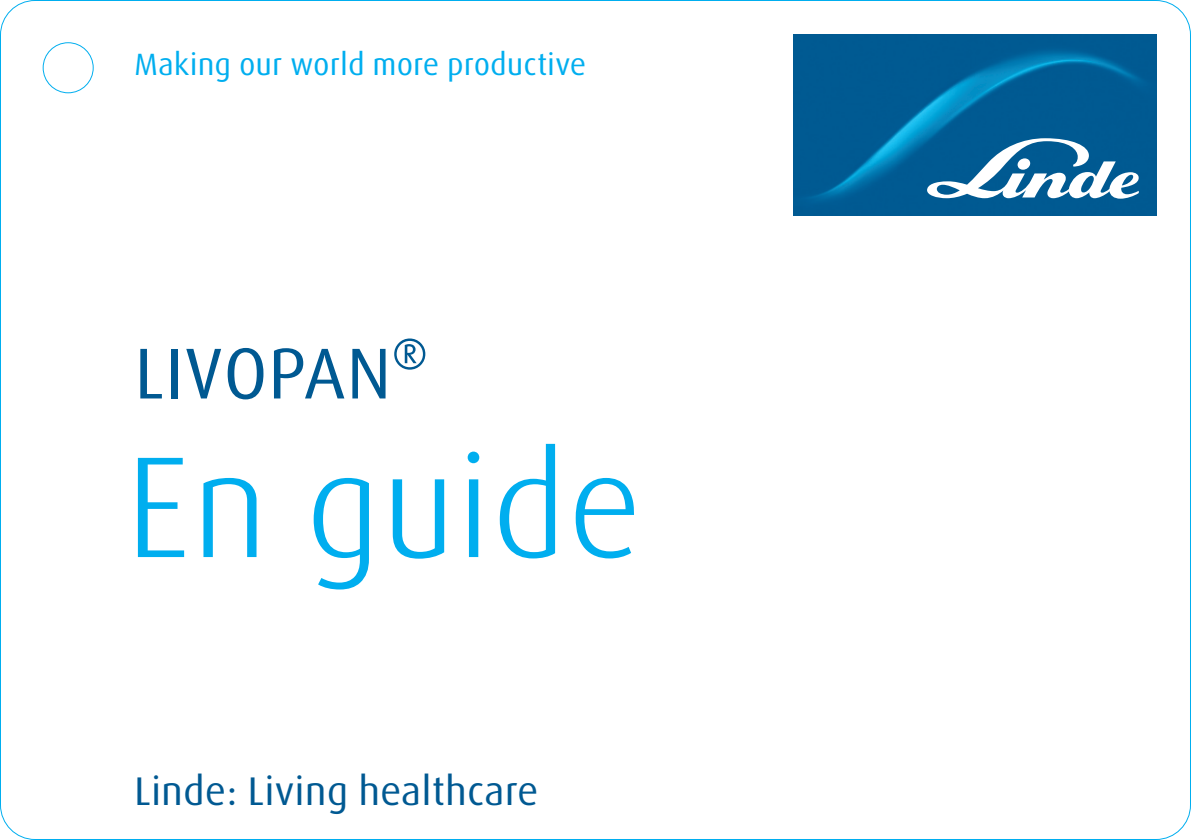
<style>
.page{position:relative;width:1191px;height:840px;background:#fff}
.page>*{position:absolute;margin:0;border:0;box-sizing:border-box;transform-origin:0 0}
.t1{font:300 144px "Linde Dax Global";color:#00aeef}
.t2{font:72px "Linde Dax Global";color:#005992}
.t3{font:40px "Linde Dax Global";color:#005992}
.t4{font:30.8px "Linde Dax Global";color:#00aeef}
</style>
<div class="page">
<div style="left:43px;top:42px;width:51px;height:51px;border:2px solid #00aeef;border-radius:50%"></div>
<img style="left:794px;top:34px;width:363px;height:181px">
<svg style="left:927px;top:138px;width:212px;height:60px"></svg>
<p class="t4" style="left:134px;top:51px;width:454px">Making our world more productive</p>
<p class="t2" style="left:134px;top:342px;width:295px">LIVOPAN®</p>
<p class="t1" style="left:125px;top:443px;width:519px">En guide</p>
<p class="t3" style="left:134px;top:772px;width:406px">Linde: Living healthcare</p>
</div>
